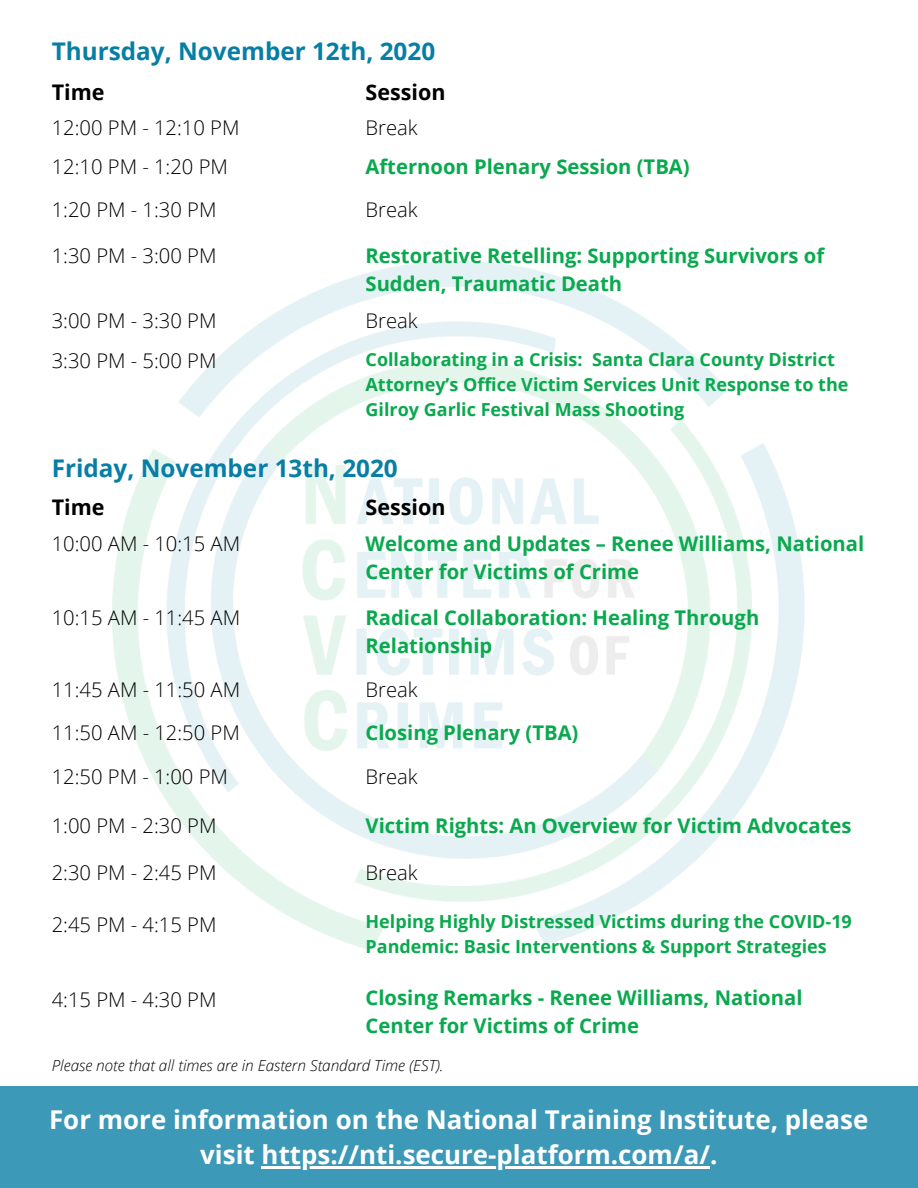
<style>
.page{position:relative;width:918px;height:1188px;background:#fff}
.page>*{position:absolute;margin:0;border:0;box-sizing:border-box;transform-origin:0 0}
.t1{font:700 25.95px/35.5px "Open Sans";color:#fff;text-align:center}
.t2{font:700 24.3px "Open Sans";color:#077ea5}
.t3{font:700 21.45px "Open Sans";color:#000}
.t4{font:700 20.25px/27.9px "Open Sans";color:#09a94e}
.t5{font:300 20.25px "Open Sans";color:#000}
.t6{font:700 18px/24.8px "Open Sans";color:#09a94e}
.t7{font:italic 300 15.3px "Open Sans";color:#000}
</style>
<div class="page">
<img style="left:113px;top:262px;width:692px;height:688px">
<div style="left:0;top:1086px;width:918px;height:102px;background:#3c99b8"></div>
<hr style="left:262px;top:1166px;width:448px;height:2px;background:#fff">
<p class="t2" style="left:52px;top:35px;width:385px">Thursday, November 12th, 2020</p>
<p class="t3" style="left:52px;top:77px;width:54px">Time</p>
<p class="t3" style="left:366px;top:77px;width:81px">Session</p>
<p class="t5" style="left:52px;top:113px;width:189px">12:00 PM - 12:10 PM</p>
<p class="t5" style="left:366px;top:113px;width:54px">Break</p>
<p class="t5" style="left:52px;top:153px;width:178px">12:10 PM - 1:20 PM</p>
<p class="t4" style="left:366px;top:153px;width:326px">Afternoon Plenary Session (TBA)</p>
<p class="t5" style="left:52px;top:196px;width:166px">1:20 PM - 1:30 PM</p>
<p class="t5" style="left:366px;top:196px;width:54px">Break</p>
<p class="t5" style="left:52px;top:241px;width:166px">1:30 PM - 3:00 PM</p>
<p class="t4" style="left:366px;top:241px;width:460px">Restorative Retelling: Supporting Survivors of<br>Sudden, Traumatic Death</p>
<p class="t5" style="left:52px;top:306px;width:166px">3:00 PM - 3:30 PM</p>
<p class="t5" style="left:366px;top:306px;width:54px">Break</p>
<p class="t6" style="left:366px;top:347px;width:484px">Collaborating in a Crisis: Santa Clara County District<br>Attorney’s Office Victim Services Unit Response to the<br>Gilroy Garlic Festival Mass Shooting</p>
<p class="t5" style="left:52px;top:347px;width:166px">3:30 PM - 5:00 PM</p>
<p class="t2" style="left:52px;top:451px;width:348px">Friday, November 13th, 2020</p>
<p class="t3" style="left:52px;top:492px;width:54px">Time</p>
<p class="t3" style="left:366px;top:492px;width:81px">Session</p>
<p class="t4" style="left:366px;top:529px;width:500px">Welcome and Updates – Renee Williams, National<br>Center for Victims of Crime</p>
<p class="t5" style="left:52px;top:529px;width:190px">10:00 AM - 10:15 AM</p>
<p class="t5" style="left:52px;top:604px;width:190px">10:15 AM - 11:45 AM</p>
<p class="t4" style="left:366px;top:604px;width:395px">Radical Collaboration: Healing Through<br>Relationship</p>
<p class="t5" style="left:52px;top:676px;width:190px">11:45 AM - 11:50 AM</p>
<p class="t5" style="left:366px;top:676px;width:54px">Break</p>
<p class="t4" style="left:366px;top:718px;width:214px">Closing Plenary (TBA)</p>
<p class="t5" style="left:52px;top:763px;width:178px">12:50 PM - 1:00 PM</p>
<p class="t5" style="left:366px;top:763px;width:54px">Break</p>
<p class="t5" style="left:52px;top:718px;width:190px">11:50 AM - 12:50 PM</p>
<p class="t5" style="left:52px;top:812px;width:166px">1:00 PM - 2:30 PM</p>
<p class="t4" style="left:366px;top:811px;width:487px">Victim Rights: An Overview for Victim Advocates</p>
<p class="t5" style="left:52px;top:859px;width:166px">2:30 PM - 2:45 PM</p>
<p class="t5" style="left:366px;top:859px;width:54px">Break</p>
<p class="t6" style="left:366px;top:909px;width:488px">Helping Highly Distressed Victims during the COVID-19<br>Pandemic: Basic Interventions &amp; Support Strategies</p>
<p class="t5" style="left:52px;top:911px;width:166px">2:45 PM - 4:15 PM</p>
<p class="t5" style="left:52px;top:985px;width:166px">4:15 PM - 4:30 PM</p>
<p class="t4" style="left:366px;top:983px;width:438px">Closing Remarks - Renee Williams, National<br>Center for Victims of Crime</p>
<p class="t7" style="left:52px;top:1055px;width:393px">Please note that all times are in Eastern Standard Time (EST).</p>
<p class="t1" style="left:49px;top:1101px;width:821px">For more information on the National Training Institute, please visit https://nti.secure-platform.com/a/.</p>
</div>
